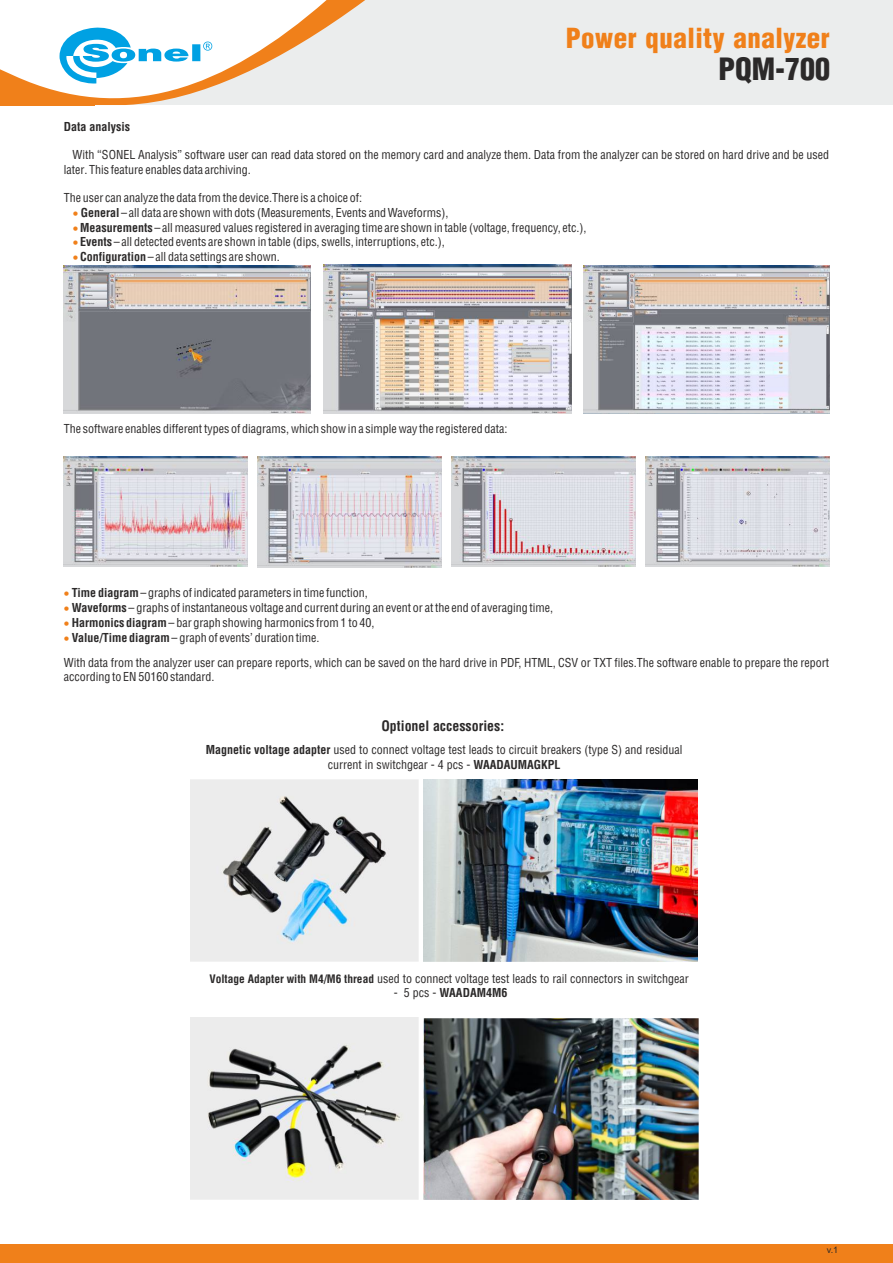
<style>
.page{position:relative;width:893px;height:1263px;background:#fff}
.page>*{position:absolute;margin:0;border:0;box-sizing:border-box;transform-origin:0 0}
.t1{font:900 30px "Switzerland Cond";color:#2b2929}
.t2{font:900 27px "Switzerland Cond";letter-spacing:.015em;color:#f0801a}
.t3{font:700 13.95px "Switzerland Condensed";color:#2b2929}
.t4{font:12px/14.7px "Switzerland Condensed";color:#2b2929}
.t5{font:700 12px "Switzerland Condensed";color:#2b2929}
.t6{font:9px "Arial";color:#2b2929}
.s1{color:#f0801a}
.s2{font-weight:700}
.s3{font-weight:700;font-size:11.4px}
.s4{font-weight:400}
</style>
<div class="page">
<div style="left:0;top:0;width:893px;height:104px;background:#ebeded"></div>
<div style="left:0;top:1244px;width:893px;height:19px;background:#f0801a"></div>
<svg style="left:0;top:0;width:365px;height:106px"></svg>
<img style="left:64px;top:265px;width:246px;height:148px">
<img style="left:324px;top:264px;width:248px;height:149px">
<img style="left:583px;top:265px;width:246px;height:148px">
<img style="left:64px;top:456px;width:183px;height:111px">
<img style="left:258px;top:457px;width:183px;height:110px">
<img style="left:452px;top:456px;width:183px;height:110px">
<img style="left:646px;top:456px;width:183px;height:111px">
<img style="left:191px;top:779px;width:228px;height:183px">
<img style="left:191px;top:1017px;width:228px;height:182px">
<img style="left:424px;top:780px;width:274px;height:181px">
<img style="left:424px;top:1018px;width:274px;height:181px">
<h2 class="t2" style="left:566px;top:26px;width:265px">Power quality analyzer</h2>
<h1 class="t1" style="left:718px;top:56px;width:113px">PQM-700</h1>
<p class="t5" style="left:64px;top:121px;width:68px">Data analysis</p>
<p class="t4" style="left:64px;top:148px;width:767px;text-indent:9px">With “SONEL Analysis” software user can read data stored on the memory card and analyze them. Data from the analyzer can be stored on hard drive and be used later. This feature enables data archiving.</p>
<p class="t4" style="left:64px;top:191px;width:300px">The user can analyze the data from the device.There is a choice of:</p>
<p class="t4" style="left:73px;top:206px;width:377px"><span class="s1">•</span><span class="s2">General</span> – all data are shown with dots (Measurements, Events and Waveforms),</p>
<p class="t4" style="left:73px;top:221px;width:515px"><span class="s1">•</span><span class="s2">Measurements</span> – all measured values registered in averaging time are shown in table (voltage, frequency, etc.),</p>
<p class="t4" style="left:73px;top:236px;width:373px"><span class="s1">•</span><span class="s2">Events</span> – all detected events are shown in table (dips, swells, interruptions, etc.),</p>
<p class="t4" style="left:73px;top:250px;width:208px"><span class="s1">•</span><span class="s2">Configuration</span> – all data settings are shown.</p>
<p class="t4" style="left:64px;top:422px;width:445px">The software enables different types of diagrams, which show in a simple way the registered data:</p>
<p class="t4" style="left:64px;top:586px;width:306px"><span class="s1">•</span><span class="s2">Time diagram</span>– graphs of indicated parameters in time function,</p>
<p class="t4" style="left:64px;top:601px;width:491px"><span class="s1">•</span><span class="s2">Waveforms</span> – graphs of instantaneous voltage and current during an event or at the end of averaging time,</p>
<p class="t4" style="left:64px;top:616px;width:312px"><span class="s1">•</span><span class="s2">Harmonics diagram</span>– bar graph showing harmonics from 1 to 40,</p>
<p class="t4" style="left:64px;top:626px;width:767px;line-height:24.9px"><span class="s1">•</span><span class="s2">Value/Time diagram</span>– graph of events’ duration time.<br>With data from the analyzer user can prepare reports, which can be saved on the hard drive in PDF, HTML, CSV or TXT files.The software enable to prepare the report</p>
<p class="t4" style="left:64px;top:670px;width:152px">according to EN 50160 standard.</p>
<p class="t3" style="left:381px;top:720px;width:124px">Optionel accessories:</p>
<p class="t4" style="left:206px;top:744px;width:478px;line-height:14.2px;text-align:center"><span class="s2">Magnetic voltage adapter</span> used to connect voltage test leads to circuit breakers (type S) and residual current in switchgear - 4 pcs - <span class="s2">WAADAUMAGKPL</span></p>
<p class="t4" style="left:210px;top:972px;width:481px"><span class="s3">Voltage Adapter with M4/M6 thread</span> used to connect voltage test leads to rail connectors in switchgear</p>
<p class="t5" style="left:394px;top:987px;width:115px"><span class="s4">- 5 pcs -</span> WAADAM4M6</p>
<p class="t6" style="left:827px;top:1247px;width:13px">v.1</p>
</div>
